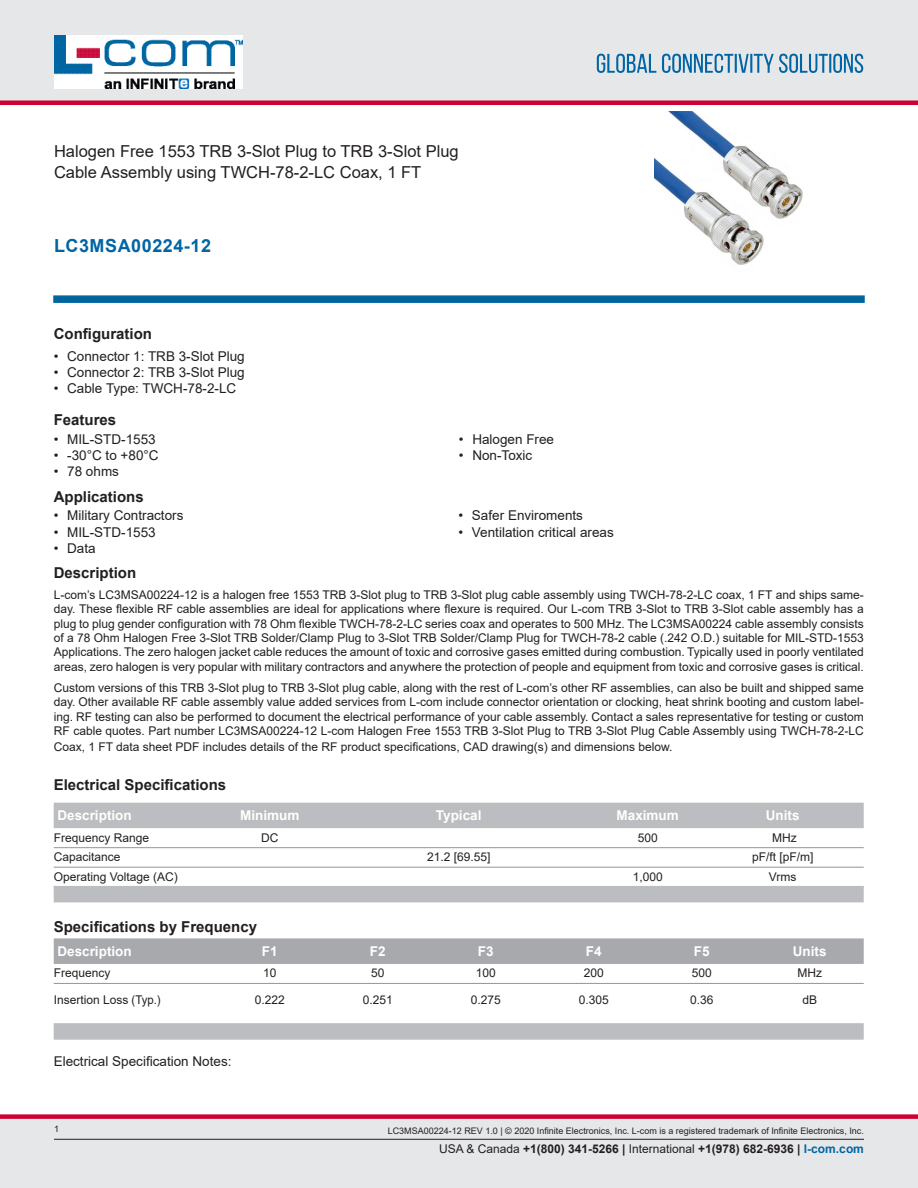
<style>
.page{position:relative;width:918px;height:1188px;background:#fff}
.page>*{position:absolute;margin:0;border:0;box-sizing:border-box;transform-origin:0 0}
.PN{font:700 18px "Arial";letter-spacing:.03em;color:#0065a4}
.Web_Description_Para{font:16.5px/21px "Arial";color:#231f20}
.Head1{font:700 15px "Arial";color:#231f20}
.LCOM_Table_Body_Low{font:700 15px "Arial";color:#231f20}
.Specs_Para{font:13.5px "Arial";color:#231f20}
.LCOM_Table_Header_Lo{font:700 13.5px "Arial";color:#fff}
.Table_Header_Frequen{font:700 13.5px "Arial";color:#fff}
.MarketingDescription{font:12px/14.4px "Arial";color:#231f20;text-align:justify}
.LCOM_Table_Body_Low-2{font:12px "Arial";color:#231f20}
.Table_Body_Frequency{font:12px "Arial";color:#231f20}
.t1{font:700 12px "Arial";color:#231f20}
.t2{font:9px "Arial";color:#231f20}
.s1{font-weight:400}
.s2{color:#0065a4}
</style>
<div class="page">
<svg style="left:53px;top:295px;width:812px;height:8px;background:#0f6ea3"></svg>
<img style="left:655px;top:111px;width:148px;height:154px">
<div style="left:54px;top:803px;width:810px;height:25px;background:#bcbdc0"></div>
<hr style="left:54px;top:847px;width:810px;height:1px;background:#939598">
<hr style="left:54px;top:867px;width:810px;height:1px;background:#939598">
<div style="left:54px;top:886px;width:810px;height:16px;background:#bcbdc0"></div>
<div style="left:54px;top:938px;width:810px;height:26px;background:#a8a9ad"></div>
<hr style="left:54px;top:983px;width:810px;height:1px;background:#939598">
<div style="left:54px;top:1023px;width:810px;height:17px;background:#bcbdc0"></div>
<div style="left:0;top:1119px;width:918px;height:69px;background:#e6e7e9"></div>
<div style="left:0;top:1114px;width:918px;height:5px;background:#c03"></div>
<div style="left:0;top:0;width:918px;height:102px;background:#e6e7e9"></div>
<div style="left:0;top:100px;width:918px;height:5px;background:#c03"></div>
<hr style="left:54px;top:1139px;width:810px;height:1px;background:#231f20">
<svg style="left:597px;top:54px;width:266px;height:19px"></svg>
<h1 class="Web_Description_Para" style="left:54px;top:141px;width:406px">Halogen Free 1553 TRB 3-Slot Plug to TRB 3-Slot Plug<br>Cable Assembly using TWCH-78-2-LC Coax, 1 FT</h1>
<p class="PN" style="left:54px;top:233px;width:159px">LC3MSA00224-12</p>
<p class="Head1" style="left:54px;top:323px;width:100px">Configuration</p>
<p class="Specs_Para" style="left:54px;top:347px;width:193px">• Connector 1: TRB 3-Slot Plug</p>
<p class="Specs_Para" style="left:54px;top:363px;width:193px">• Connector 2: TRB 3-Slot Plug</p>
<p class="Specs_Para" style="left:54px;top:379px;width:184px">• Cable Type: TWCH-78-2-LC</p>
<p class="Head1" style="left:54px;top:410px;width:64px">Features</p>
<p class="Specs_Para" style="left:54px;top:430px;width:104px">• MIL-STD-1553</p>
<p class="Specs_Para" style="left:54px;top:446px;width:106px">• -30°C to +80°C</p>
<p class="Specs_Para" style="left:54px;top:462px;width:67px">• 78 ohms</p>
<p class="Head1" style="left:54px;top:486px;width:92px">Applications</p>
<p class="Specs_Para" style="left:54px;top:506px;width:131px">• Military Contractors</p>
<p class="Specs_Para" style="left:54px;top:523px;width:104px">• MIL-STD-1553</p>
<p class="Specs_Para" style="left:54px;top:539px;width:44px">• Data</p>
<p class="Specs_Para" style="left:459px;top:430px;width:97px">• Halogen Free</p>
<p class="Specs_Para" style="left:459px;top:446px;width:75px">• Non-Toxic</p>
<p class="Specs_Para" style="left:458px;top:506px;width:126px">• Safer Enviroments</p>
<p class="Specs_Para" style="left:458px;top:523px;width:157px">• Ventilation critical areas</p>
<p class="Head1" style="left:54px;top:562px;width:84px">Description</p>
<p class="MarketingDescription" style="left:54px;top:587px;width:812px">L-com’s LC3MSA00224-12 is a halogen free 1553 TRB 3-Slot plug to TRB 3-Slot plug cable assembly using TWCH-78-2-LC coax, 1 FT and ships same&shy;day. These flexible RF cable assemblies are ideal for applications where flexure is required. Our L-com TRB 3-Slot to TRB 3-Slot cable assembly has a plug to plug gender configuration with 78 Ohm flexible TWCH-78-2-LC series coax and operates to 500 MHz. The LC3MSA00224 cable assembly consists of a 78 Ohm Halogen Free 3-Slot TRB Solder/Clamp Plug to 3-Slot TRB Solder/Clamp Plug for TWCH-78-2 cable (.242 O.D.) suitable for MIL-STD-1553<br>Applications. The zero halogen jacket cable reduces the amount of toxic and corrosive gases emitted during combustion. Typically used in poorly ventilated areas, zero halogen is very popular with military contractors and anywhere the protection of people and equipment from toxic and corrosive gases is critical.</p>
<p class="MarketingDescription" style="left:54px;top:680px;width:811px">Custom versions of this TRB 3-Slot plug to TRB 3-Slot plug cable, along with the rest of L-com’s other RF assemblies, can also be built and shipped same day. Other available RF cable assembly value added services from L-com include connector orientation or clocking, heat shrink booting and custom label&shy;ing. RF testing can also be performed to document the electrical performance of your cable assembly. Contact a sales representative for testing or custom RF cable quotes. Part number LC3MSA00224-12 L-com Halogen Free 1553 TRB 3-Slot Plug to TRB 3-Slot Plug Cable Assembly using TWCH-78-2-LC</p>
<p class="MarketingDescription" style="left:54px;top:740px;width:620px">Coax, 1 FT data sheet PDF includes details of the RF product specifications, CAD drawing(s) and dimensions below.</p>
<p class="Head1" style="left:54px;top:774px;width:174px">Electrical Specifications</p>
<p class="LCOM_Table_Header_Lo" style="left:57px;top:806px;width:76px">Description</p>
<p class="LCOM_Table_Header_Lo" style="left:240px;top:806px;width:61px">Minimum</p>
<p class="LCOM_Table_Header_Lo" style="left:436px;top:806px;width:47px">Typical</p>
<p class="LCOM_Table_Header_Lo" style="left:617px;top:806px;width:64px">Maximum</p>
<p class="LCOM_Table_Header_Lo" style="left:766px;top:806px;width:35px">Units</p>
<p class="LCOM_Table_Body_Low-2" style="left:54px;top:829px;width:97px">Frequency Range</p>
<p class="LCOM_Table_Body_Low-2" style="left:261px;top:829px;width:19px">DC</p>
<p class="LCOM_Table_Body_Low-2" style="left:638px;top:829px;width:22px">500</p>
<p class="LCOM_Table_Body_Low-2" style="left:772px;top:829px;width:26px">MHz</p>
<p class="LCOM_Table_Body_Low-2" style="left:54px;top:849px;width:68px">Capacitance</p>
<p class="LCOM_Table_Body_Low-2" style="left:427px;top:849px;width:65px">21.2 [69.55]</p>
<p class="LCOM_Table_Body_Low-2" style="left:752px;top:849px;width:63px">pF/ft [pF/m]</p>
<p class="LCOM_Table_Body_Low-2" style="left:54px;top:868px;width:126px">Operating Voltage (AC)</p>
<p class="LCOM_Table_Body_Low-2" style="left:633px;top:868px;width:32px">1,000</p>
<p class="LCOM_Table_Body_Low-2" style="left:769px;top:868px;width:29px">Vrms</p>
<p class="LCOM_Table_Body_Low" style="left:54px;top:917px;width:205px">Specifications by Frequency</p>
<p class="Table_Header_Frequen" style="left:57px;top:941px;width:76px">Description</p>
<p class="Table_Header_Frequen" style="left:262px;top:941px;width:17px">F1</p>
<p class="Table_Header_Frequen" style="left:370px;top:941px;width:17px">F2</p>
<p class="Table_Header_Frequen" style="left:478px;top:941px;width:17px">F3</p>
<p class="Table_Header_Frequen" style="left:586px;top:941px;width:17px">F4</p>
<p class="Table_Header_Frequen" style="left:694px;top:941px;width:17px">F5</p>
<p class="Table_Header_Frequen" style="left:793px;top:941px;width:35px">Units</p>
<p class="Table_Body_Frequency" style="left:54px;top:965px;width:58px">Frequency</p>
<p class="Table_Body_Frequency" style="left:263px;top:965px;width:15px">10</p>
<p class="Table_Body_Frequency" style="left:371px;top:965px;width:15px">50</p>
<p class="Table_Body_Frequency" style="left:476px;top:965px;width:22px">100</p>
<p class="Table_Body_Frequency" style="left:584px;top:965px;width:22px">200</p>
<p class="Table_Body_Frequency" style="left:692px;top:965px;width:22px">500</p>
<p class="Table_Body_Frequency" style="left:797px;top:965px;width:26px">MHz</p>
<p class="Table_Body_Frequency" style="left:54px;top:992px;width:109px">Insertion Loss (Typ.)</p>
<p class="Table_Body_Frequency" style="left:255px;top:992px;width:32px">0.222</p>
<p class="Table_Body_Frequency" style="left:363px;top:992px;width:32px">0.251</p>
<p class="Table_Body_Frequency" style="left:471px;top:992px;width:32px">0.275</p>
<p class="Table_Body_Frequency" style="left:579px;top:992px;width:32px">0.305</p>
<p class="Table_Body_Frequency" style="left:690px;top:992px;width:25px">0.36</p>
<p class="Table_Body_Frequency" style="left:802px;top:992px;width:16px">dB</p>
<p class="Specs_Para" style="left:54px;top:1052px;width:179px">Electrical Specification Notes:</p>
<p class="t2" style="left:54px;top:1123px;width:7px">1</p>
<p class="t2" style="left:388px;top:1125px;width:478px">LC3MSA00224-12 REV 1.0 | © 2020 Infinite Electronics, Inc. L-com is a registered trademark of Infinite Electronics, Inc.</p>
<p class="t1" style="left:439px;top:1140px;width:426px"><span class="s1">USA &amp; Canada</span> +1(800) 341-5266 | <span class="s1">International</span> +1(978) 682-6936 | <span class="s2">l-com.com</span></p>
</div>
